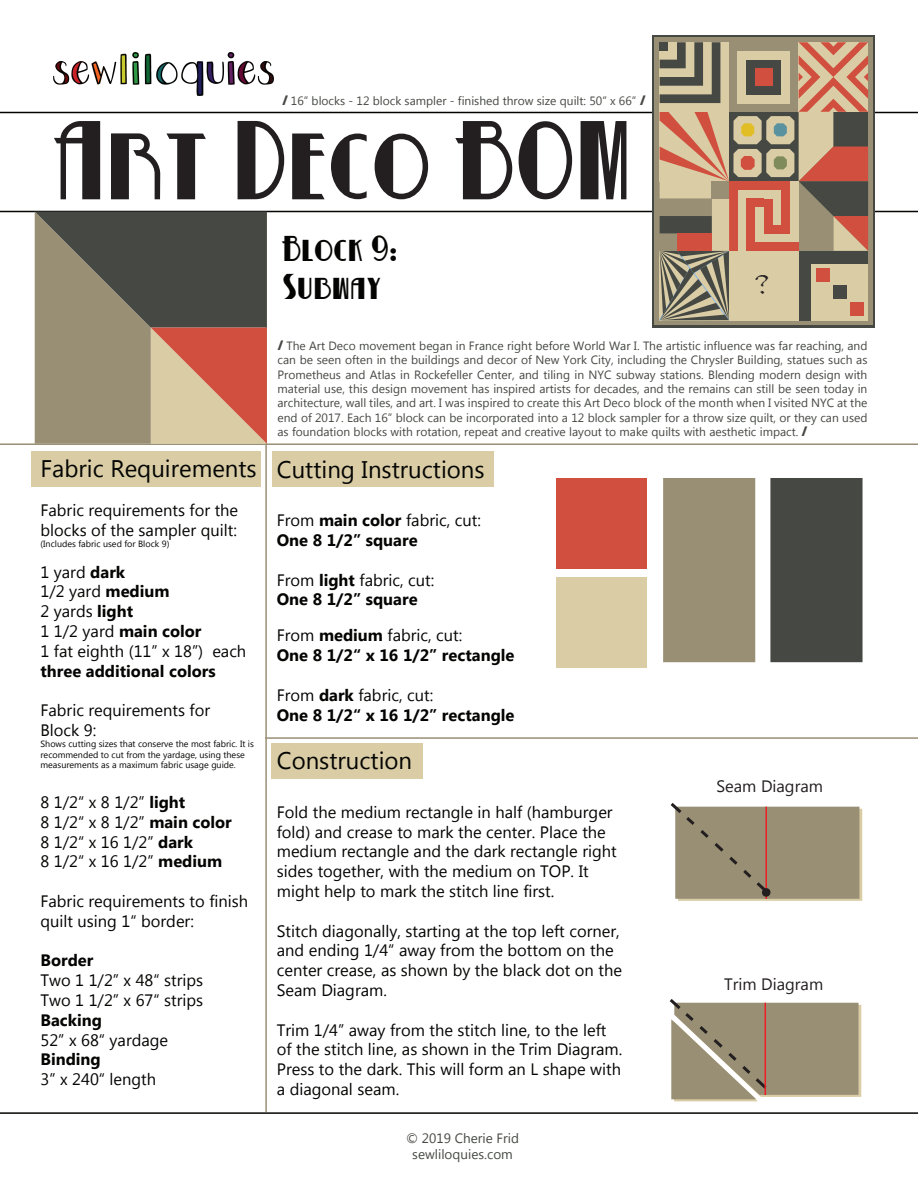
<style>
.page{position:relative;width:918px;height:1188px;background:#fff}
.page>*{position:absolute;margin:0;border:0;box-sizing:border-box;transform-origin:0 0}
.t1{font:97.5px "Betty Noir";color:#231f20}
.t2{font:34.8px "Papyrus";color:#231f20}
.t3{font:31.5px/37.8px "Betty Noir";color:#040503}
.t4{font:24px "Microsoft New Tai Lue";color:#040503}
.t5{font:16.5px/19.8px "Microsoft New Tai Lue";color:#040503}
.t6{font:700 16.5px/19.8px "Microsoft New Tai Lue";color:#040503}
.t7{font:16.5px "Microsoft New Tai Lue";color:#231f20}
.t8{font:13.5px/16.2px "Microsoft New Tai Lue";color:#464943;text-align:center}
.t9{font:12px/14.4px "Microsoft New Tai Lue";color:#464943;text-align:justify}
.t10{font:9px/10.8px "Microsoft New Tai Lue";color:#040503}
.s1{font-family:"Betty Noir"}
.s2{font-weight:700}
.s3{font-weight:400}
</style>
<div class="page">
<div style="left:31px;top:451px;width:230px;height:35px;background:#dacda6"></div>
<div style="left:273px;top:451px;width:221px;height:35px;background:#dacda6"></div>
<div style="left:271px;top:743px;width:152px;height:36px;background:#dacda6"></div>
<hr style="left:0;top:112px;width:918px;height:1px;background:#040503">
<hr style="left:0;top:211px;width:918px;height:1px;background:#040503">
<hr style="left:265px;top:213px;width:2px;height:899px;background:#998f74">
<hr style="left:0;top:443px;width:918px;height:2px;background:#998f74">
<hr style="left:265px;top:737px;width:653px;height:2px;background:#998f74">
<hr style="left:0;top:1112px;width:918px;height:2px;background:#040503">
<div style="left:678px;top:809px;width:184px;height:92px;background:linear-gradient(to right,#dacda6,#dacda6)"></div>
<div style="left:675px;top:807px;width:184px;height:92px;background:#998f74"></div>
<div style="left:770px;top:478px;width:93px;height:184px;background:#464943"></div>
<div style="left:663px;top:478px;width:92px;height:184px;background:#998f74"></div>
<hr style="left:765px;top:807px;width:2px;height:92px;background:#ee1d23">
<svg style="left:670px;top:803px;width:101px;height:94px"></svg>
<svg style="left:669px;top:999px;width:192px;height:102px;background:#a49a82"></svg>
<hr style="left:765px;top:1003px;width:1px;height:92px;background:#ee1d23">
<img style="left:53px;top:52px;width:221px;height:43px">
<svg style="left:652px;top:35px;width:223px;height:293px;background:#55554b"></svg>
<div style="left:655px;top:38px;width:218px;height:287px;background:#998f74"></div>
<svg style="left:35px;top:212px;width:232px;height:232px;background:#897461"></svg>
<svg style="left:660px;top:42px;width:208px;height:278px;background:#b09278"></svg>
<div style="left:557px;top:478px;width:90px;height:91px;background:#d14f3e"></div>
<div style="left:557px;top:577px;width:90px;height:91px;background:#dacda6"></div>
<p class="t9" style="left:282px;top:95px;width:365px"><span class="s1">/</span> 16” blocks - 12 block sampler - finished throw size quilt: 50” x 66” <span class="s1">/</span></p>
<h1 class="t1" style="left:54px;top:115px;width:579px">Art Deco BOM</h1>
<h3 class="t3" style="left:282px;top:230px;width:117px">Block 9:<br>Subway</h3>
<h2 class="t2" style="left:755px;top:262px;width:15px">?</h2>
<h3 class="t4" style="left:40px;top:455px;width:218px">Fabric Requirements</h3>
<p class="t5" style="left:40px;top:502px;width:199px">Fabric requirements for the blocks of the sampler quilt:</p>
<p class="t10" style="left:40px;top:539px;width:130px">(Includes fabric used for Block 9)</p>
<p class="t5" style="left:40px;top:563px;width:207px">1 yard <span class="s2">dark<br></span>1/2 yard <span class="s2">medium<br></span>2 yards <span class="s2">light<br></span>1 1/2 yard <span class="s2">main color<br></span>1 fat eighth (11” x 18”) each</p>
<p class="t6" style="left:40px;top:662px;width:177px">three additional colors</p>
<p class="t5" style="left:40px;top:702px;width:171px">Fabric requirements for<br>Block 9:</p>
<p class="t10" style="left:40px;top:739px;width:215px">Shows cutting sizes that conserve the most fabric. It is recommended to cut from the yardage, using these measurements as a maximum fabric usage guide.</p>
<p class="t5" style="left:40px;top:794px;width:193px">8 1/2“ x 8 1/2” <span class="s2">light<br></span>8 1/2“ x 8 1/2” <span class="s2">main color<br></span>8 1/2“ x 16 1/2” <span class="s2">dark<br></span>8 1/2“ x 16 1/2” <span class="s2">medium</span></p>
<p class="t5" style="left:40px;top:893px;width:209px">Fabric requirements to finish quilt using 1“ border:</p>
<p class="t6" style="left:40px;top:952px;width:54px">Border</p>
<p class="t5" style="left:40px;top:972px;width:164px">Two 1 1/2” x 48“ strips<br>Two 1 1/2” x 67“ strips</p>
<p class="t6" style="left:40px;top:1011px;width:63px">Backing</p>
<p class="t5" style="left:40px;top:1031px;width:129px">52” x 68“ yardage</p>
<p class="t6" style="left:40px;top:1051px;width:62px">Binding</p>
<p class="t5" style="left:40px;top:1071px;width:117px">3” x 240“ length</p>
<p class="t9" style="left:278px;top:339px;width:591px"><span class="s1">/</span> The Art Deco movement began in France right before World War I. The artistic influence was far reaching, and can be seen often in the buildings and decor of New York City, including the Chrysler Building, statues such as Prometheus and Atlas in Rockefeller Center, and tiling in NYC subway stations. Blending modern design with material use, this design movement has inspired artists for decades, and the remains can still be seen today in architecture, wall tiles, and art. I was inspired to create this Art Deco block of the month when I visited NYC at the end of 2017. Each 16” block can be incorporated into a 12 block sampler for a throw size quilt, or they can used as foundation blocks with rotation, repeat and creative layout to make quilts with aesthetic impact. <span class="s1">/</span></p>
<h3 class="t4" style="left:277px;top:455px;width:209px">Cutting Instructions</h3>
<p class="t6" style="left:277px;top:512px;width:206px"><span class="s3">From</span> main color <span class="s3">fabric, cut:<br></span>One 8 1/2” square</p>
<p class="t6" style="left:277px;top:571px;width:159px"><span class="s3">From</span> light <span class="s3">fabric, cut:<br></span>One 8 1/2” square</p>
<p class="t6" style="left:277px;top:627px;width:239px"><span class="s3">From</span> medium <span class="s3">fabric, cut:<br></span>One 8 1/2“ x 16 1/2” rectangle</p>
<p class="t6" style="left:277px;top:686px;width:239px"><span class="s3">From</span> dark <span class="s3">fabric, cut:<br></span>One 8 1/2“ x 16 1/2” rectangle</p>
<h3 class="t4" style="left:277px;top:747px;width:137px">Construction</h3>
<p class="t5" style="left:277px;top:803px;width:341px">Fold the medium rectangle in half (hamburger fold) and crease to mark the center. Place the medium rectangle and the dark rectangle right sides together, with the medium on TOP. It might help to mark the stitch line first.</p>
<p class="t5" style="left:277px;top:922px;width:347px">Stitch diagonally, starting at the top left corner, and ending 1/4“ away from the bottom on the center crease, as shown by the black dot on the Seam Diagram.</p>
<p class="t5" style="left:277px;top:1021px;width:347px">Trim 1/4” away from the stitch line, to the left of the stitch line, as shown in the Trim Diagram.<br>Press to the dark. This will form an L shape with a diagonal seam.</p>
<p class="t8" style="left:406px;top:1131px;width:114px">© 2019 Cherie Frid sewliloquies.com</p>
<p class="t7" style="left:717px;top:777px;width:108px">Seam Diagram</p>
<p class="t7" style="left:724px;top:975px;width:101px">Trim Diagram</p>
</div>
